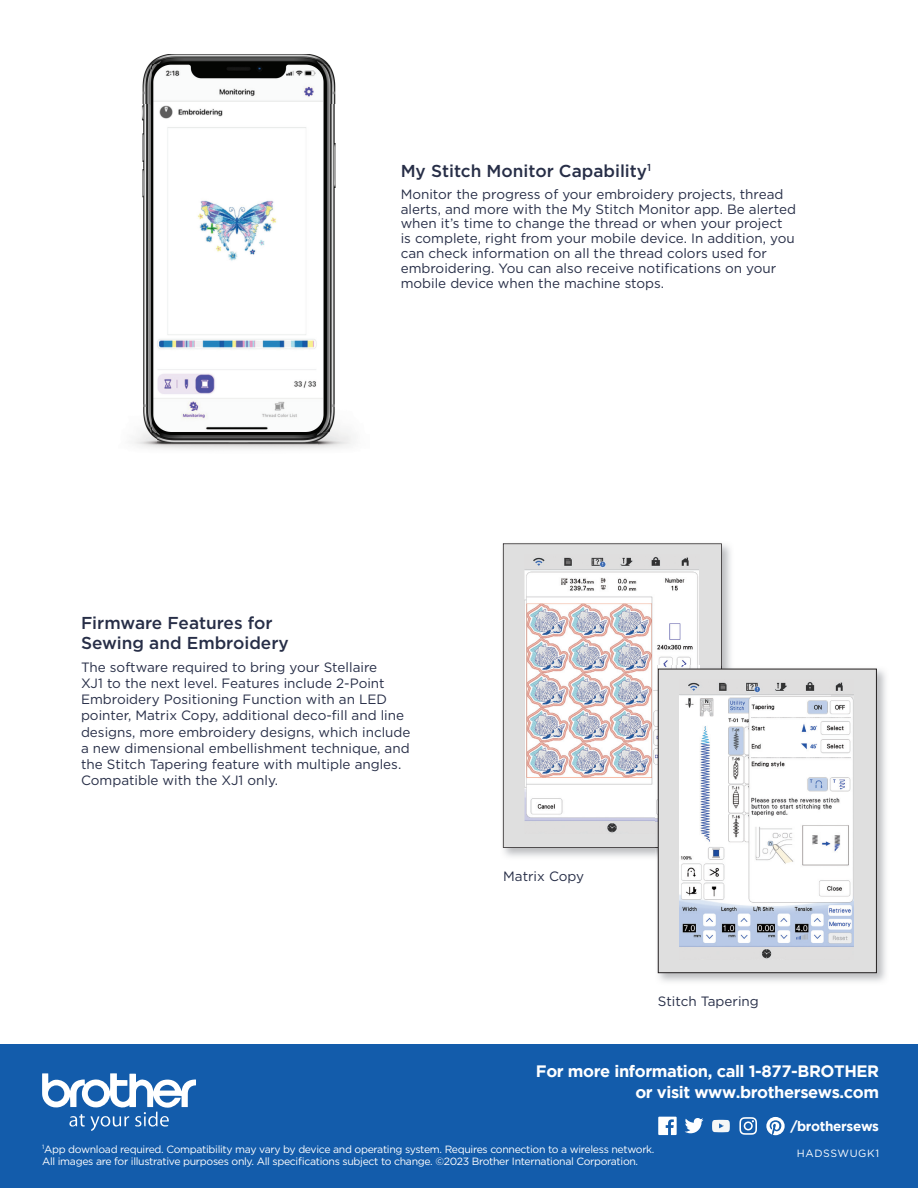
<style>
.page{position:relative;width:918px;height:1188px;background:#fff}
.page>*{position:absolute;margin:0;border:0;box-sizing:border-box;transform-origin:0 0}
.t1{font:500 17.25px/19.5px "Gotham";color:#272e47}
.t2{font:700 16.5px/21px "Gotham";letter-spacing:-.025em;color:#fff;text-align:right}
.t3{font:13.5px/16.2px "Gotham";color:#272e47}
.t4{font:700 13.5px "Gotham";letter-spacing:-.025em;color:#fff}
.t5{font:10.5px/12px "Gotham";letter-spacing:-.03em;color:#fff}
.t6{font:10.5px "Gotham";letter-spacing:.06em;color:#fff}
</style>
<div class="page">
<svg style="left:503px;top:543px;width:219px;height:305px"></svg>
<img style="left:655px;top:666px;width:67px;height:182px">
<div style="left:658px;top:669px;width:218px;height:304px;background:#dfdfdf"></div>
<img style="left:679px;top:682px;width:175px;height:277px">
<div style="left:658px;top:669px;width:219px;height:304px;border:1px solid #231f20"></div>
<div style="left:0;top:1045px;width:918px;height:143px;background:#135cab"></div>
<svg style="left:685px;top:1118px;width:18px;height:15px"></svg>
<svg style="left:712px;top:1120px;width:18px;height:12px"></svg>
<svg style="left:739px;top:1117px;width:18px;height:18px"></svg>
<svg style="left:766px;top:1117px;width:19px;height:18px"></svg>
<svg style="left:658px;top:1117px;width:19px;height:18px"></svg>
<svg style="left:42px;top:1073px;width:154px;height:58px"></svg>
<img style="left:142px;top:54px;width:194px;height:50px">
<img style="left:134px;top:104px;width:24px;height:345px">
<img style="left:318px;top:104px;width:34px;height:345px">
<img style="left:158px;top:432px;width:160px;height:18px">
<img style="left:151px;top:65px;width:1px;height:367px">
<img style="left:322px;top:65px;width:8px;height:367px">
<img style="left:195px;top:432px;width:91px;height:1px">
<img style="left:152px;top:65px;width:170px;height:367px">
<p class="t1" style="left:401px;top:160px;width:252px">My Stitch Monitor Capability<sup>1</sup></p>
<p class="t3" style="left:401px;top:186px;width:397px;line-height:15px">Monitor the progress of your embroidery projects, thread alerts, and more with the My Stitch Monitor app. Be alerted when it’s time to change the thread or when your project is complete, right from your mobile device. In addition, you can check information on all the thread colors used for embroidering. You can also receive notifications on your mobile device when the machine stops.</p>
<p class="t1" style="left:81px;top:613px;width:209px">Firmware Features for<br>Sewing and Embroidery</p>
<p class="t3" style="left:81px;top:659px;width:331px">The software required to bring your Stellaire<br>XJ1 to the next level. Features include 2-Point Embroidery Positioning Function with an LED pointer, Matrix Copy, additional deco-fill and line designs, more embroidery designs, which include a new dimensional embellishment technique, and the Stitch Tapering feature with multiple angles.<br>Compatible with the XJ1 only.</p>
<p class="t3" style="left:503px;top:867px;width:82px">Matrix Copy</p>
<p class="t3" style="left:658px;top:993px;width:103px">Stitch Tapering</p>
<p class="t2" style="left:536px;top:1060px;width:345px">For more information, call 1-877-BROTHER or visit www.brothersews.com</p>
<p class="t4" style="left:790px;top:1118px;width:90px">/brothersews</p>
<p class="t5" style="left:42px;top:1143px;width:614px"><sup>1</sup>App download required. Compatibility may vary by device and operating system. Requires connection to a wireless network.<br>All images are for illustrative purposes only. All specifications subject to change. ©2023 Brother International Corporation.</p>
<p class="t6" style="left:797px;top:1147px;width:84px">HADSSWUGK1</p>
</div>
